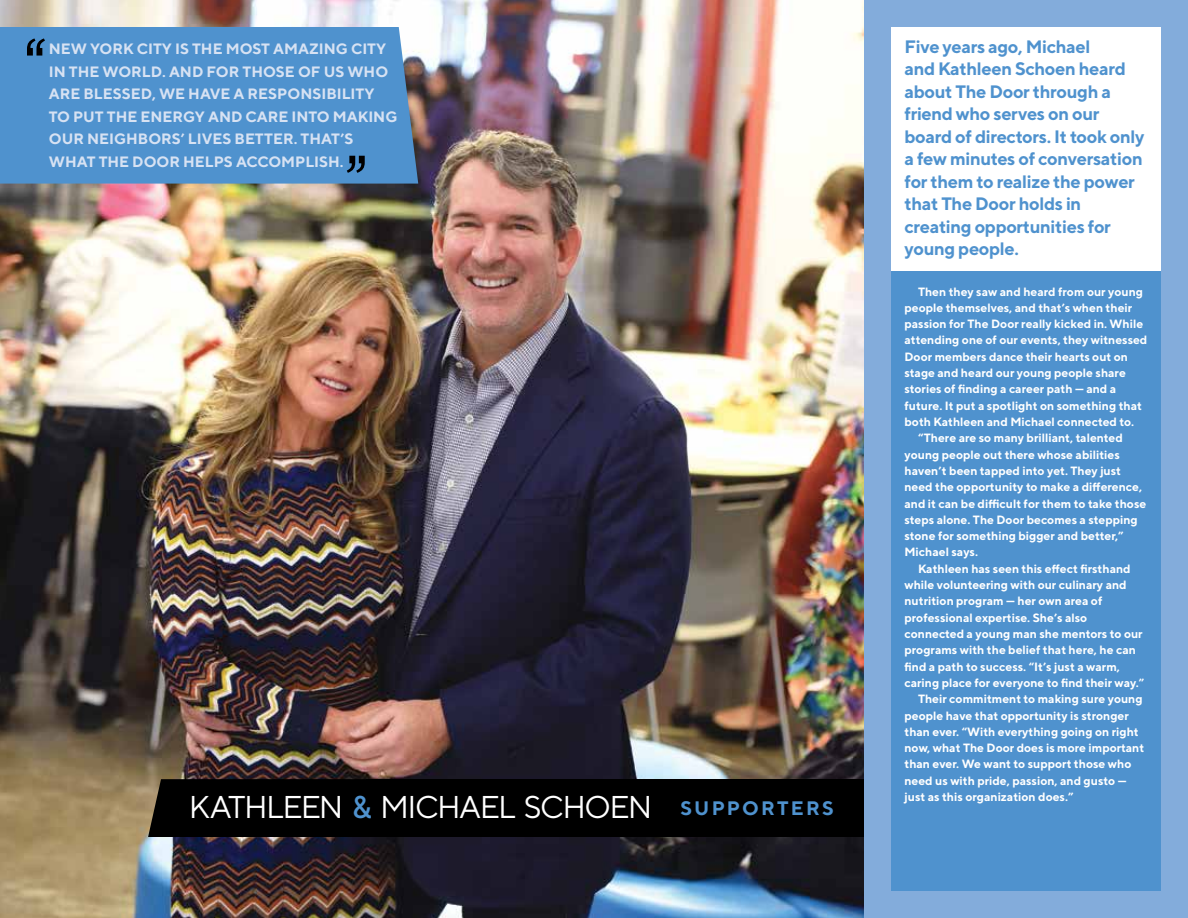
<style>
.page{position:relative;width:1188px;height:918px;background:#83acdb}
.page>*{position:absolute;margin:0;border:0;box-sizing:border-box;transform-origin:0 0}
.t1{font:31.5px "TT Norms";letter-spacing:-.05em;color:#fff}
.t2{font:700 18px/22.5px "TT Norms";letter-spacing:-.02em;color:#4f92ce}
.t3{font:700 15px/22.5px "TT Norms";color:#d7e2f3}
.t4{font:700 12px "TT Norms";color:#fff}
.s1{font-weight:500;color:#4f92ce}
.s2{font-weight:700;font-size:19.5px;color:#4f92ce}
</style>
<div class="page">
<img style="left:0;top:0;width:864px;height:918px">
<div style="left:891px;top:271px;width:270px;height:620px;background:#4f92ce"></div>
<div style="left:891px;top:27px;width:270px;height:244px;background:#fff"></div>
<div style="left:148px;top:779px;width:218px;height:58px;background:#000"></div>
<div style="left:366px;top:779px;width:498px;height:58px;background:#000"></div>
<div style="left:0;top:27px;width:418px;height:157px;background:#4f92ce"></div>
<svg style="left:347px;top:156px;width:18px;height:17px"></svg>
<svg style="left:27px;top:38px;width:18px;height:18px"></svg>
<p class="t3" style="left:49px;top:37px;width:350px">NEW YORK CITY IS THE MOST AMAZING CITY IN THE WORLD. AND FOR THOSE OF US WHO ARE BLESSED, WE HAVE A RESPONSIBILITY TO PUT THE ENERGY AND CARE INTO MAKING OUR NEIGHBORS’ LIVES BETTER. THAT’S WHAT THE DOOR HELPS ACCOMPLISH.</p>
<h1 class="t1" style="left:189px;top:788px;width:647px">KATHLEEN <span class="s1">&amp;</span> MICHAEL SCHOEN <span class="s2">SU PPO RTE R S</span></h1>
<p class="t2" style="left:904px;top:35px;width:241px">Five years ago, Michael<br>and Kathleen Schoen heard about The Door through a friend who serves on our board of directors. It took only a few minutes of conversation for them to realize the power that The Door holds in creating opportunities for young people.</p>
<p class="t4" style="left:918px;top:284px;width:227px">Then they saw and heard from our young</p>
<p class="t4" style="left:904px;top:300px;width:229px">people themselves, and that’s when their</p>
<p class="t4" style="left:904px;top:316px;width:240px">passion for The Door really kicked in. While</p>
<p class="t4" style="left:904px;top:333px;width:244px">attending one of our events, they witnessed</p>
<p class="t4" style="left:904px;top:349px;width:225px">Door members dance their hearts out on</p>
<p class="t4" style="left:904px;top:365px;width:223px">stage and heard our young people share</p>
<p class="t4" style="left:904px;top:382px;width:213px">stories of finding a career path — and a</p>
<p class="t4" style="left:904px;top:398px;width:239px">future. It put a spotlight on something that</p>
<p class="t4" style="left:904px;top:414px;width:231px">both Kathleen and Michael connected to.</p>
<p class="t4" style="left:918px;top:431px;width:206px">“There are so many brilliant, talented</p>
<p class="t4" style="left:904px;top:447px;width:217px">young people out there whose abilities</p>
<p class="t4" style="left:904px;top:463px;width:218px">haven’t been tapped into yet. They just</p>
<p class="t4" style="left:904px;top:479px;width:239px">need the opportunity to make a difference,</p>
<p class="t4" style="left:904px;top:496px;width:243px">and it can be difficult for them to take those</p>
<p class="t4" style="left:904px;top:512px;width:235px">steps alone. The Door becomes a stepping</p>
<p class="t4" style="left:904px;top:528px;width:221px">stone for something bigger and better,”</p>
<p class="t4" style="left:904px;top:545px;width:75px">Michael says.</p>
<p class="t4" style="left:918px;top:561px;width:214px">Kathleen has seen this effect firsthand</p>
<p class="t4" style="left:904px;top:577px;width:224px">while volunteering with our culinary and</p>
<p class="t4" style="left:904px;top:594px;width:199px">nutrition program — her own area of</p>
<p class="t4" style="left:904px;top:610px;width:184px">professional expertise. She’s also</p>
<p class="t4" style="left:904px;top:626px;width:240px">connected a young man she mentors to our</p>
<p class="t4" style="left:904px;top:643px;width:233px">programs with the belief that here, he can</p>
<p class="t4" style="left:904px;top:659px;width:217px">find a path to success. “It’s just a warm,</p>
<p class="t4" style="left:904px;top:675px;width:241px">caring place for everyone to find their way.”</p>
<p class="t4" style="left:918px;top:691px;width:226px">Their commitment to making sure young</p>
<p class="t4" style="left:904px;top:708px;width:226px">people have that opportunity is stronger</p>
<p class="t4" style="left:904px;top:724px;width:236px">than ever. “With everything going on right</p>
<p class="t4" style="left:904px;top:740px;width:241px">now, what The Door does is more important</p>
<p class="t4" style="left:904px;top:757px;width:228px">than ever. We want to support those who</p>
<p class="t4" style="left:904px;top:773px;width:223px">need us with pride, passion, and gusto —</p>
<p class="t4" style="left:904px;top:789px;width:171px">just as this organization does.”</p>
</div>
